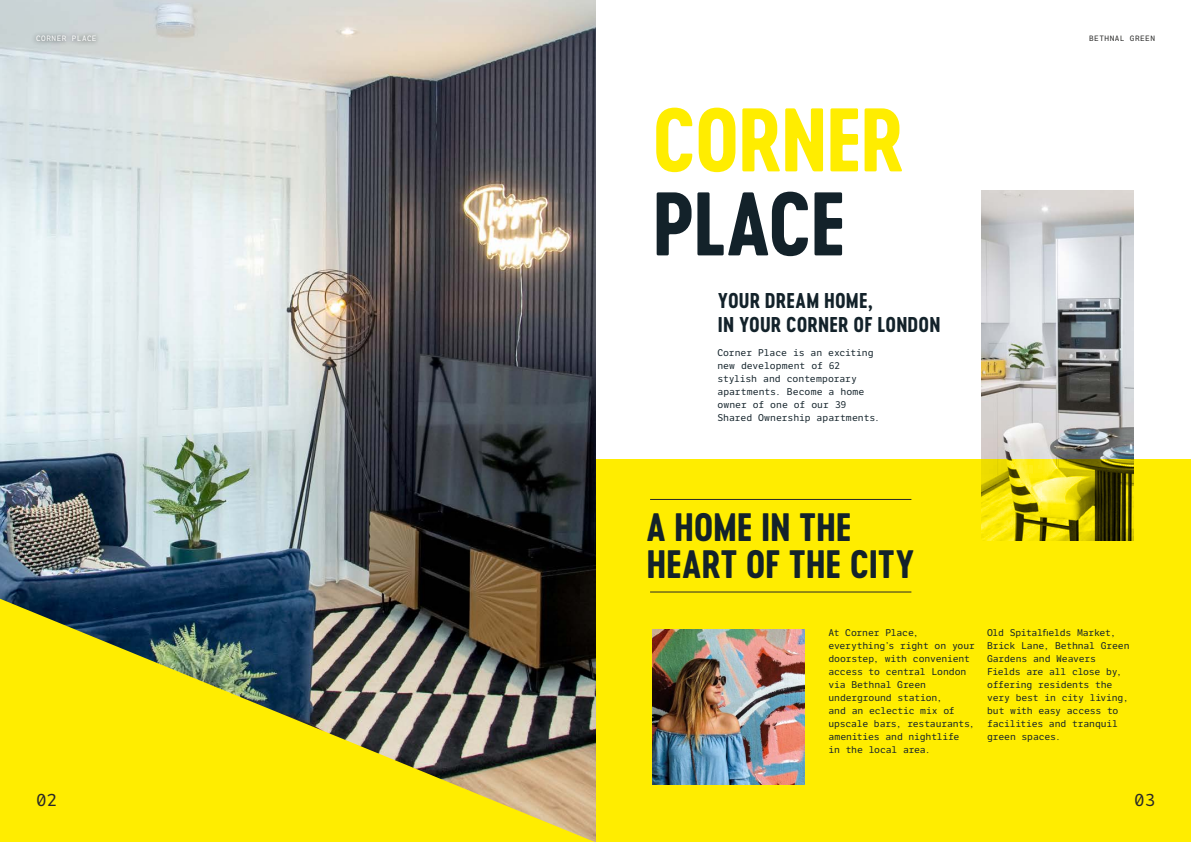
<style>
.page{position:relative;width:1191px;height:842px;background:#fff}
.page>*{position:absolute;margin:0;border:0;box-sizing:border-box;transform-origin:0 0}
.t1{font:84px "Cervo Neue Bold Neue";letter-spacing:-.02em;color:#ffed00}
.t2{font:84px "Cervo Neue Bold Neue";letter-spacing:-.02em;color:#13222a}
.t3{font:37px/37px "Cervo Neue Bold Neue";letter-spacing:-.005em;color:#13222a}
.t4{font:20px/24px "Cervo Neue Bold Neue";letter-spacing:.01em;color:#13222a}
.t5{font:17px "LFT Etica Mono";color:#282827}
.t6{font:9.5px/13px "LFT Etica Mono";letter-spacing:-.02em;color:#13222a}
.t7{font:7.5px "LFT Etica Mono";letter-spacing:.06em;color:#282827}
.t8{font:7.5px "LFT Etica Mono";letter-spacing:.065em;color:#fff}
</style>
<div class="page">
<div style="left:595px;top:459px;width:596px;height:383px;background:#ffed00"></div>
<img style="left:0;top:0;width:595px;height:599px">
<img style="left:652px;top:629px;width:152px;height:155px">
<img style="left:0;top:599px;width:595px;height:243px">
<img style="left:981px;top:191px;width:152px;height:349px">
<hr style="left:650px;top:591px;width:261px;height:1px;background:#282827">
<hr style="left:650px;top:499px;width:261px;height:1px;background:#282827">
<div style="left:31px;top:31px;width:70px;height:16px;background:#000;opacity:.75"></div>
<p class="t8" style="left:36px;top:34px;width:62px">CORNER PLACE</p>
<h3 class="t5" style="left:36px;top:790px;width:23px">02</h3>
<h1 class="t1" style="left:652px;top:83px;width:253px">CORNER</h1>
<h1 class="t2" style="left:652px;top:167px;width:195px">PLACE</h1>
<h3 class="t4" style="left:718px;top:288px;width:224px">YOUR DREAM HOME,<br>IN YOUR CORNER OF LONDON</h3>
<p class="t6" style="left:717px;top:347px;width:164px">Corner Place is an exciting new development of 62 stylish and contemporary apartments. Become a home owner of one of our 39<br>Shared Ownership apartments.</p>
<h2 class="t3" style="left:646px;top:509px;width:269px">A HOME IN THE<br>HEART OF THE CITY</h2>
<p class="t7" style="left:1089px;top:34px;width:67px">BETHNAL GREEN</p>
<p class="t6" style="left:828px;top:626px;width:148px">At Corner Place, everything’s right on your doorstep, with convenient access to central London via Bethnal Green underground station,<br>and an eclectic mix of upscale bars, restaurants, amenities and nightlife<br>in the local area.</p>
<p class="t6" style="left:987px;top:626px;width:144px">Old Spitalfields Market,<br>Brick Lane, Bethnal Green<br>Gardens and Weavers<br>Fields are all close by, offering residents the very best in city living, but with easy access to facilities and tranquil green spaces.</p>
<h3 class="t5" style="left:1134px;top:790px;width:22px">03</h3>
</div>
